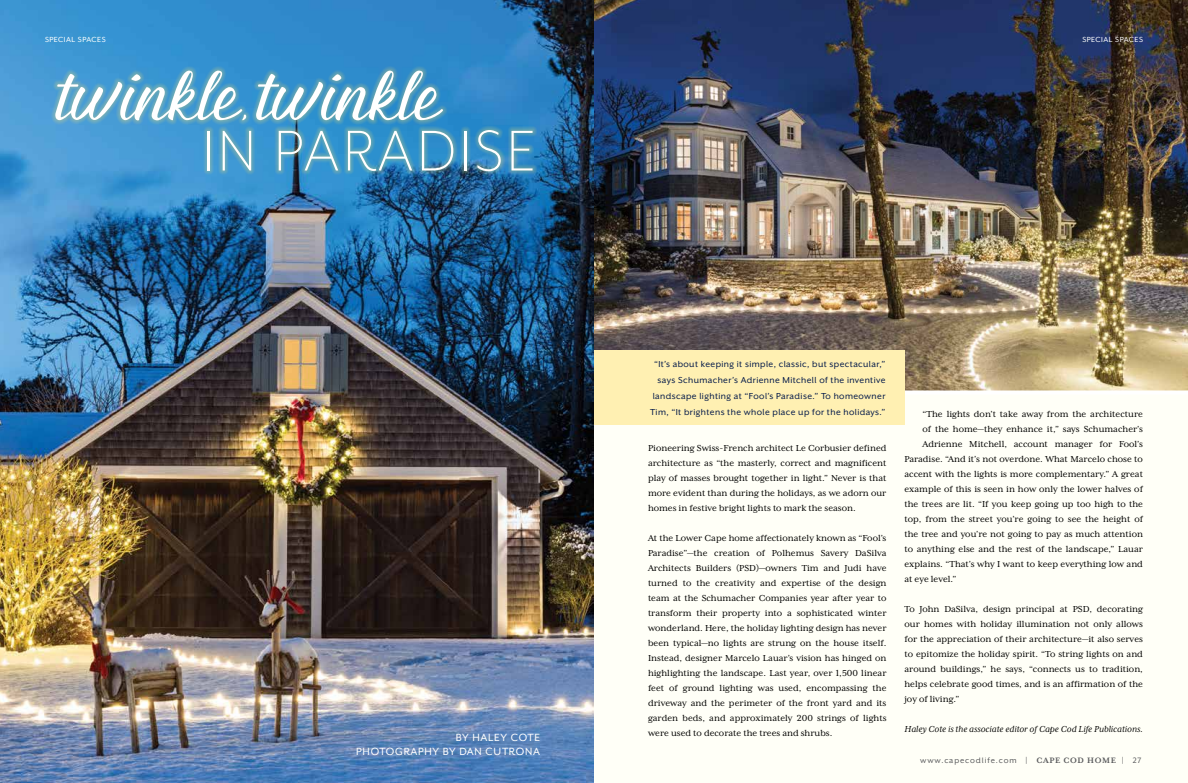
<style>
.page{position:relative;width:1188px;height:783px;background:#fff}
.page>*{position:absolute;margin:0;border:0;box-sizing:border-box;transform-origin:0 0}
.t1{font:66px "Almyra";letter-spacing:-.07em;color:#fff}
.t2{font:66px "Mr Eaves San L";letter-spacing:.05em;color:#fff}
.t3{font:12px/14.4px "Mr Eaves XL San R";letter-spacing:.06em;color:#fff;text-align:right}
.t4{font:10px/15px "Mrs Eaves XL Serif OT";color:#000;text-align:justify}
.t5{font:10px/16px "Mr Eaves XL San R";letter-spacing:.04em;color:#001748;text-align:right}
.t6{font:italic 10px "Mrs Eaves XL Serif OT";color:#000}
.t7{font:9px "Mr Eaves XL San R";letter-spacing:.1em;color:#58595b}
.t8{font:8.5px "Mr Eaves XL San R";letter-spacing:.06em;color:#fff}
.s1{font-family:"Mrs Eaves XL Serif OT";font-weight:700}
</style>
<div class="page">
<div style="left:594px;top:393px;width:594px;height:390px;background:#fffff7"></div>
<img style="left:594px;top:0;width:594px;height:390px">
<svg style="left:904px;top:390px;width:284px;height:4px"></svg>
<img style="left:0;top:0;width:594px;height:783px">
<div style="left:594px;top:350px;width:310px;height:75px;background:#fff0b2"></div>
<div style="left:51px;top:66px;width:397px;height:59px;background:#ffe566;opacity:.57"></div>
<div style="left:203px;top:125px;width:334px;height:50px;background:#ffe566;opacity:.57"></div>
<p class="t8" style="left:45px;top:35px;width:62px">SPECIAL SPACES</p>
<h1 class="t1" style="left:55px;top:57px;width:389px">twinkle, twinkle</h1>
<h1 class="t2" style="left:203px;top:115px;width:335px">IN PARADISE</h1>
<p class="t3" style="left:356px;top:730px;width:185px">BY HALEY COTE<br>PHOTOGRAPHY BY DAN CUTRONA</p>
<p class="t8" style="left:1082px;top:35px;width:62px">SPECIAL SPACES</p>
<p class="t5" style="left:650px;top:356px;width:237px">“It’s about keeping it simple, classic, but spectacular,” says Schumacher’s Adrienne Mitchell of the inventive landscape lighting at “Fool’s Paradise.” To homeowner Tim, “It brightens the whole place up for the holidays.”</p>
<p class="t4" style="left:648px;top:441px;width:240px">Pioneering Swiss-French architect Le Corbusier defined architecture as “the masterly, correct and magnificent play of masses brought together in light.” Never is that more evident than during the holidays, as we adorn our homes in festive bright lights to mark the season.</p>
<p class="t4" style="left:648px;top:531px;width:240px">At the Lower Cape home affectionately known as “Fool’s Paradise”—the creation of Polhemus Savery DaSilva Architects Builders (PSD)—owners Tim and Judi have turned to the creativity and expertise of the design team at the Schumacher Companies year after year to transform their property into a sophisticated winter wonderland. Here, the holiday lighting design has never been typical—no lights are strung on the house itself.<br>Instead, designer Marcelo Lauar’s vision has hinged on highlighting the landscape. Last year, over 1,500 linear feet of ground lighting was used, encompassing the driveway and the perimeter of the front yard and its garden beds, and approximately 200 strings of lights were used to decorate the trees and shrubs.</p>
<p class="t4" style="left:922px;top:406px;width:222px">“The lights don’t take away from the architecture</p>
<p class="t4" style="left:922px;top:421px;width:222px">of the home—they enhance it,” says Schumacher’s</p>
<p class="t4" style="left:922px;top:436px;width:222px">Adrienne Mitchell, account manager for Fool’s</p>
<p class="t4" style="left:904px;top:451px;width:240px">Paradise. “And it’s not overdone. What Marcelo chose to</p>
<p class="t4" style="left:904px;top:466px;width:240px">accent with the lights is more complementary.” A great</p>
<p class="t4" style="left:904px;top:481px;width:240px">example of this is seen in how only the lower halves of</p>
<p class="t4" style="left:904px;top:496px;width:240px">the trees are lit. “If you keep going up too high to the</p>
<p class="t4" style="left:904px;top:511px;width:240px">top, from the street you’re going to see the height of</p>
<p class="t4" style="left:904px;top:526px;width:240px">the tree and you’re not going to pay as much attention</p>
<p class="t4" style="left:904px;top:541px;width:240px">to anything else and the rest of the landscape,” Lauar</p>
<p class="t4" style="left:904px;top:556px;width:240px">explains. “That’s why I want to keep everything low and</p>
<p class="t4" style="left:904px;top:571px;width:54px">at eye level.”</p>
<p class="t4" style="left:904px;top:601px;width:240px">To John DaSilva, design principal at PSD, decorating our homes with holiday illumination not only allows for the appreciation of their architecture—it also serves to epitomize the holiday spirit. “To string lights on and around buildings,” he says, “connects us to tradition, helps celebrate good times, and is an affirmation of the joy of living.”</p>
<p class="t6" style="left:904px;top:724px;width:240px">Haley Cote is the associate editor of Cape Cod Life Publications.</p>
<p class="t7" style="left:920px;top:756px;width:223px">www.capecodlife.com | <span class="s1">CAPE COD HOME</span> | 27</p>
</div>
